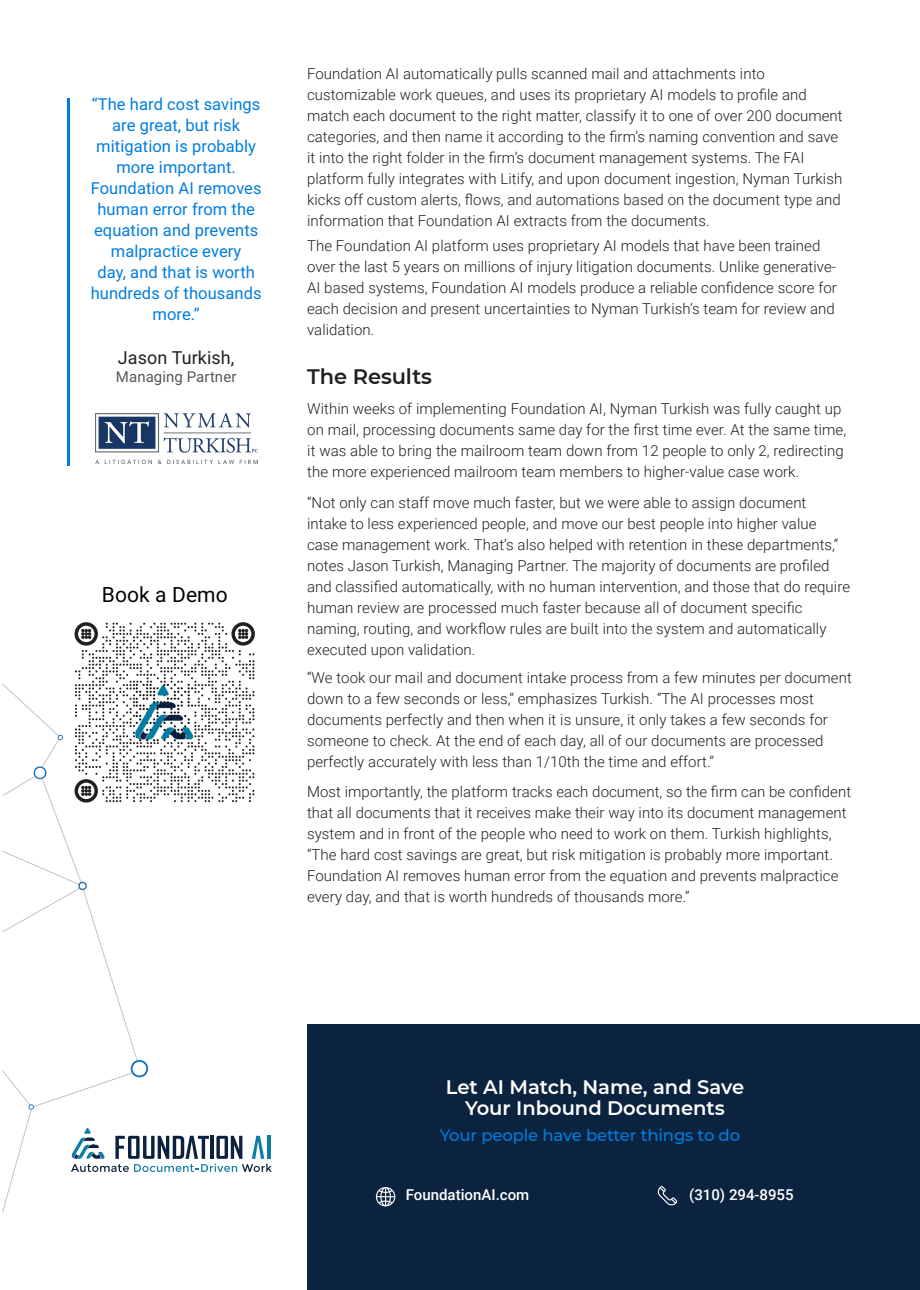
<style>
.page{position:relative;width:920px;height:1290px;background:#fff}
.page>*{position:absolute;margin:0;border:0;box-sizing:border-box;transform-origin:0 0}
.t1{font:600 21px "Montserrat";letter-spacing:-.005em;color:#231f20}
.t2{font:21px "Roboto";letter-spacing:.005em;color:#040503}
.t3{font:600 19.5px/21px "Montserrat";color:#fff;text-align:center}
.t4{font:18px "Roboto";letter-spacing:.005em;color:#231f20}
.t5{font:16.5px/21px "Roboto";letter-spacing:.005em;color:#007de0;text-align:center}
.t6{font:500 16.5px "Montserrat";letter-spacing:-.01em;color:#007de0}
.t7{font:300 15px/21px "Roboto";letter-spacing:.005em;color:#231f20}
.t8{font:500 15px "Roboto";color:#fff}
.t9{font:15px "Roboto";letter-spacing:.005em;color:#57585a}
</style>
<div class="page">
<svg style="left:2px;top:622px;width:270px;height:590px"></svg>
<hr style="left:68px;top:98px;width:2px;height:367px;background:#007de0">
<img style="left:95px;top:413px;width:163px;height:50px">
<div style="left:307px;top:1025px;width:613px;height:265px;background:#0c233f"></div>
<svg style="left:657px;top:1186px;width:20px;height:20px"></svg>
<svg style="left:376px;top:1187px;width:19px;height:19px"></svg>
<p class="t5" style="left:91px;top:93px;width:172px">“The hard cost savings are great, but risk mitigation is probably more important.<br>Foundation AI removes human error from the equation and prevents malpractice every<br>day, and that is worth hundreds of thousands more.”</p>
<p class="t4" style="left:118px;top:345px;width:118px">Jason Turkish,</p>
<p class="t9" style="left:116px;top:366px;width:122px">Managing Partner</p>
<p class="t2" style="left:102px;top:579px;width:127px">Book a Demo</p>
<p class="t7" style="left:307px;top:62px;width:537px">Foundation AI automatically pulls scanned mail and attachments into customizable work queues, and uses its proprietary AI models to profile and match each document to the right matter, classify it to one of over 200 document categories, and then name it according to the firm’s naming convention and save it into the right folder in the firm’s document management systems. The FAI platform fully integrates with Litify, and upon document ingestion, Nyman Turkish kicks off custom alerts, flows, and automations based on the document type and information that Foundation AI extracts from the documents.</p>
<p class="t7" style="left:307px;top:235px;width:531px">The Foundation AI platform uses proprietary AI models that have been trained over the last 5 years on millions of injury litigation documents. Unlike generative-AI based systems, Foundation AI models produce a reliable confidence score for each decision and present uncertainties to Nyman Turkish’s team for review and validation.</p>
<p class="t1" style="left:307px;top:361px;width:126px">The Results</p>
<p class="t7" style="left:307px;top:397px;width:540px">Within weeks of implementing Foundation AI, Nyman Turkish was fully caught up on mail, processing documents same day for the first time ever. At the same time, it was able to bring the mailroom team down from 12 people to only 2, redirecting the more experienced mailroom team members to higher-value case work.</p>
<p class="t7" style="left:307px;top:491px;width:545px">“Not only can staff move much faster, but we were able to assign document<br>intake to less experienced people, and move our best people into higher value case management work. That’s also helped with retention in these departments,” notes Jason Turkish, Managing Partner. The majority of documents are profiled and classified automatically, with no human intervention, and those that do require human review are processed much faster because all of document specific naming, routing, and workflow rules are built into the system and automatically executed upon validation.</p>
<p class="t7" style="left:307px;top:666px;width:546px">“We took our mail and document intake process from a few minutes per document down to a few seconds or less,” emphasizes Turkish. “The AI processes most documents perfectly and then when it is unsure, it only takes a few seconds for someone to check. At the end of each day, all of our documents are processed perfectly accurately with less than 1/10th the time and effort.”</p>
<p class="t7" style="left:307px;top:781px;width:546px">Most importantly, the platform tracks each document, so the firm can be confident that all documents that it receives make their way into its document management system and in front of the people who need to work on them. Turkish highlights, “The hard cost savings are great, but risk mitigation is probably more important.<br>Foundation AI removes human error from the equation and prevents malpractice every day, and that is worth hundreds of thousands more.”</p>
<p class="t3" style="left:446px;top:1075px;width:300px">Let AI Match, Name, and Save<br>Your Inbound Documents</p>
<p class="t6" style="left:440px;top:1123px;width:302px">Your people have better things to do</p>
<p class="t8" style="left:406px;top:1184px;width:125px">FoundationAI.com</p>
<p class="t8" style="left:689px;top:1184px;width:106px">(310) 294-8955</p>
</div>
